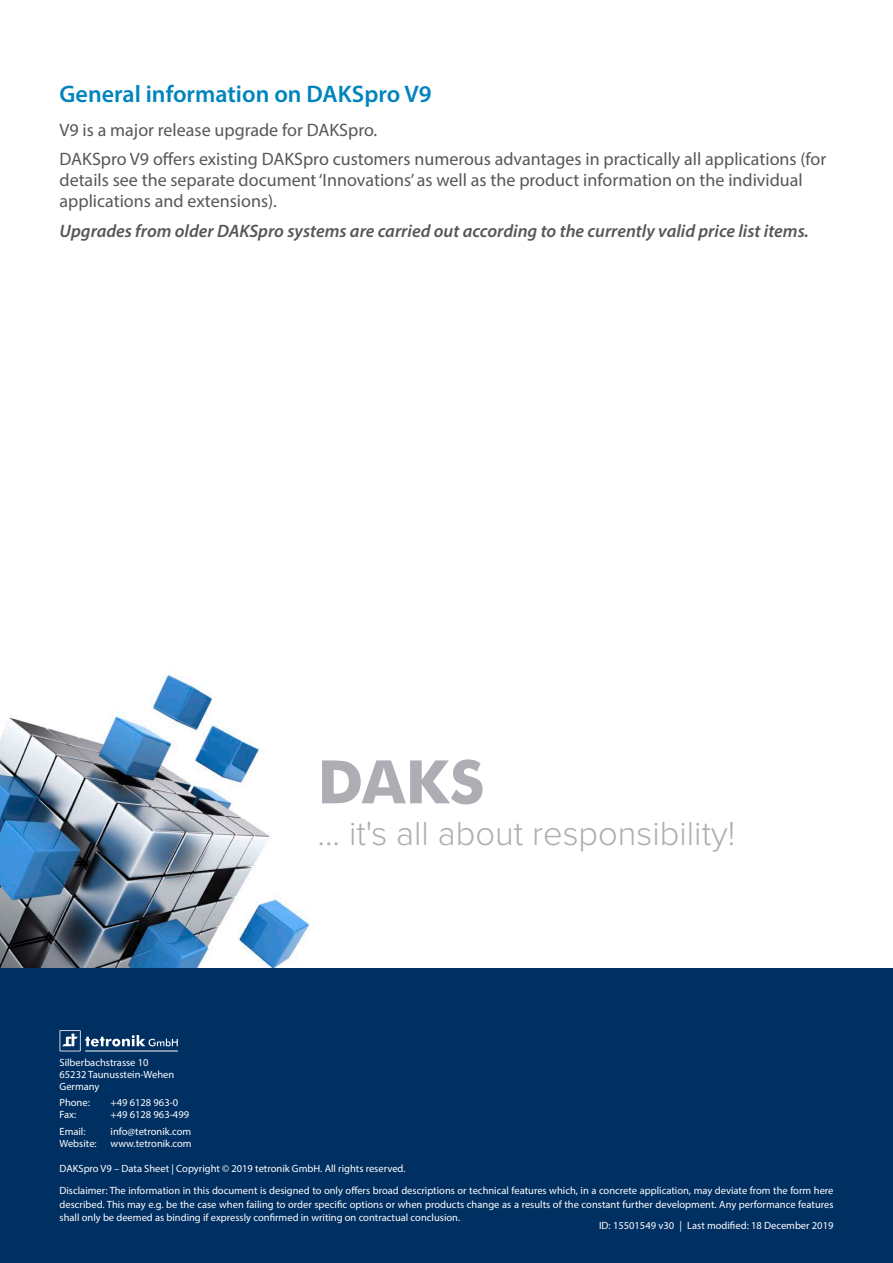
<style>
.page{position:relative;width:893px;height:1263px;background:#fff}
.page>*{position:absolute;margin:0;border:0;box-sizing:border-box;transform-origin:0 0}
.t1{font:700 60px "Futura BT";color:#adaeb3}
.t2{font:300 34.5px "Proxima Nova";color:#adaeb3}
.A_DB_U3{font:600 24px "Myriad Pro";color:#0084be}
.A_DB_Fliesstext{font:18px/21px "Myriad Pro";color:#575756}
.A_DB_Fliesstext-2{font:italic 600 18px "Myriad Pro";color:#575756}
.t3{font:10.5px/12px "Myriad Pro";color:#fff}
</style>
<div class="page">
<img style="left:0;top:675px;width:315px;height:293px">
<div style="left:0;top:968px;width:893px;height:295px;background:#002f62"></div>
<svg style="left:60px;top:1030px;width:118px;height:21px"></svg>
<p class="A_DB_U3" style="left:60px;top:79px;width:374px">General information on DAKSpro V9</p>
<p class="A_DB_Fliesstext" style="left:60px;top:119px;width:319px">V9 is a major release upgrade for DAKSpro.</p>
<p class="A_DB_Fliesstext" style="left:60px;top:149px;width:768px">DAKSpro V9 offers existing DAKSpro customers numerous advantages in practically all applications (for details see the separate document ‘Innovations’ as well as the product information on the individual applications and extensions).</p>
<p class="A_DB_Fliesstext-2" style="left:60px;top:219px;width:751px">Upgrades from older DAKSpro systems are carried out according to the currently valid price list items.</p>
<h1 class="t1" style="left:317px;top:745px;width:169px">DAKS</h1>
<h2 class="t2" style="left:317px;top:813px;width:419px">... it's all about responsibility!</h2>
<p class="t3" style="left:60px;top:1056px;width:116px">Silberbachstrasse 10<br>65232 Taunusstein-Wehen<br>Germany</p>
<p class="t3" style="left:60px;top:1097px;width:32px">Phone:</p>
<p class="t3" style="left:111px;top:1097px;width:69px">+49 6128 963-0</p>
<p class="t3" style="left:60px;top:1109px;width:18px">Fax:</p>
<p class="t3" style="left:111px;top:1109px;width:80px">+49 6128 963-499</p>
<p class="t3" style="left:60px;top:1125px;width:28px">Email:</p>
<p class="t3" style="left:111px;top:1125px;width:82px">info@tetronik.com</p>
<p class="t3" style="left:60px;top:1137px;width:39px">Website:</p>
<p class="t3" style="left:111px;top:1137px;width:83px">www.tetronik.com</p>
<p class="t3" style="left:60px;top:1157px;width:775px;line-height:22px">DAKSpro V9 – Data Sheet | Copyright © 2019 tetronik GmbH. All rights reserved.<br>Disclaimer: The information in this document is designed to only offers broad descriptions or technical features which, in a concrete application, may deviate from the form here</p>
<p class="t3" style="left:60px;top:1197px;width:775px;line-height:13.5px">described. This may e.g. be the case when failing to order specific options or when products change as a results of the constant further development. Any performance features shall only be deemed as binding if expressly confirmed in writing on contractual conclusion.</p>
<p class="t3" style="left:599px;top:1219px;width:236px">ID: 15501549 v30 | Last modified: 18 December 2019</p>
</div>
